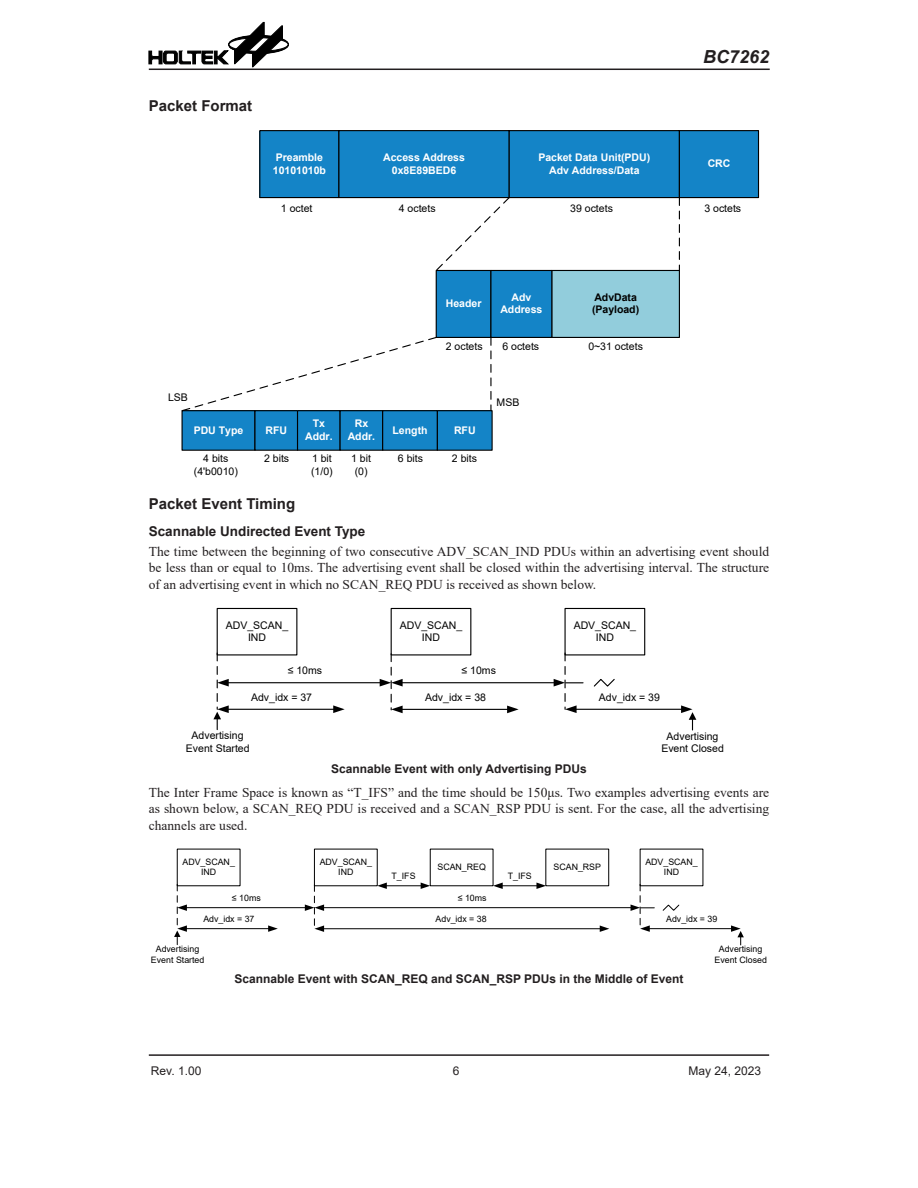
<style>
.page{position:relative;width:918px;height:1188px;background:#fff}
.page>*{position:absolute;margin:0;border:0;box-sizing:border-box;transform-origin:0 0}
.t1{font:italic 700 18px "Arial";color:#231f20}
._02_中标{font:700 15px "Arial";color:#231f20}
._06_內文{font:13.5px/16.2px "Times New Roman";color:#231f20;text-align:justify}
._03_小标{font:700 13.5px "Arial";color:#231f20}
._16_图_表名称_无内缩{font:700 12px "Arial";color:#231f20}
.t2{font:12px "Arial";color:#231f20}
.t3{font:10.5px/12.6px "Arial";color:#000;text-align:center}
.t4{font:700 10.5px/12.6px "Arial";color:#fff;text-align:center}
.t5{font:700 10.5px/12.6px "Arial";color:#000}
.t6{font:8.85px/10.5px "Arial";color:#000;text-align:center}
</style>
<div class="page">
<hr style="left:149px;top:69px;width:621px;height:1px;background:#231f20">
<hr style="left:149px;top:1054px;width:620px;height:2px;background:#231f20">
<svg style="left:149px;top:22px;width:140px;height:46px"></svg>
<div style="left:260px;top:131px;width:79px;height:67px;background:#1484c7"></div>
<div style="left:259px;top:130px;width:80px;height:68px;border:1px solid #000"></div>
<div style="left:339px;top:131px;width:170px;height:67px;background:#1484c7"></div>
<div style="left:338px;top:130px;width:172px;height:68px;border:1px solid #000"></div>
<div style="left:509px;top:131px;width:170px;height:67px;background:#1484c7"></div>
<div style="left:509px;top:130px;width:171px;height:68px;border:1px solid #000"></div>
<div style="left:679px;top:131px;width:80px;height:67px;background:#1484c7"></div>
<div style="left:679px;top:130px;width:80px;height:68px;border:1px solid #000"></div>
<div style="left:436px;top:270px;width:55px;height:67px;background:#1484c7"></div>
<div style="left:436px;top:270px;width:56px;height:68px;border:1px solid #000"></div>
<div style="left:552px;top:270px;width:127px;height:67px;background:#92cddc"></div>
<div style="left:551px;top:270px;width:129px;height:68px;border:1px solid #000"></div>
<svg style="left:435px;top:196px;width:76px;height:76px"></svg>
<svg style="left:679px;top:198px;width:1px;height:72px"></svg>
<div style="left:491px;top:270px;width:61px;height:67px;background:#1484c7"></div>
<div style="left:490px;top:270px;width:62px;height:68px;border:1px solid #000"></div>
<div style="left:182px;top:411px;width:73px;height:39px;background:#1484c7"></div>
<div style="left:182px;top:410px;width:74px;height:41px;border:1px solid #000"></div>
<div style="left:255px;top:411px;width:43px;height:39px;background:#1484c7"></div>
<div style="left:254px;top:410px;width:44px;height:41px;border:1px solid #000"></div>
<div style="left:298px;top:411px;width:42px;height:39px;background:#1484c7"></div>
<div style="left:297px;top:410px;width:44px;height:41px;border:1px solid #000"></div>
<div style="left:340px;top:411px;width:43px;height:39px;background:#1484c7"></div>
<div style="left:340px;top:410px;width:43px;height:41px;border:1px solid #000"></div>
<div style="left:383px;top:411px;width:54px;height:39px;background:#1484c7"></div>
<div style="left:382px;top:410px;width:56px;height:41px;border:1px solid #000"></div>
<div style="left:437px;top:411px;width:55px;height:39px;background:#1484c7"></div>
<div style="left:437px;top:410px;width:56px;height:41px;border:1px solid #000"></div>
<svg style="left:181px;top:336px;width:257px;height:76px"></svg>
<svg style="left:490px;top:337px;width:2px;height:73px"></svg>
<div style="left:217px;top:608px;width:80px;height:47px;border:1px solid #000"></div>
<div style="left:391px;top:608px;width:80px;height:47px;border:1px solid #000"></div>
<div style="left:565px;top:608px;width:80px;height:47px;border:1px solid #000"></div>
<hr style="left:228px;top:682px;width:153px;height:1px;background:#000">
<svg style="left:593px;top:679px;width:22px;height:8px"></svg>
<hr style="left:402px;top:682px;width:153px;height:1px;background:#000">
<hr style="left:228px;top:709px;width:106px;height:1px;background:#000">
<svg style="left:213px;top:653px;width:16px;height:77px"></svg>
<svg style="left:333px;top:705px;width:12px;height:8px"></svg>
<hr style="left:402px;top:709px;width:106px;height:1px;background:#000">
<svg style="left:380px;top:654px;width:23px;height:59px"></svg>
<svg style="left:507px;top:706px;width:12px;height:7px"></svg>
<hr style="left:576px;top:709px;width:106px;height:1px;background:#000">
<svg style="left:554px;top:653px;width:29px;height:60px"></svg>
<svg style="left:681px;top:705px;width:15px;height:25px"></svg>
<hr style="left:186px;top:907px;width:120px;height:1px;background:#000">
<svg style="left:662px;top:904px;width:18px;height:7px"></svg>
<hr style="left:323px;top:907px;width:308px;height:1px;background:#000">
<hr style="left:186px;top:928px;width:83px;height:1px;background:#000">
<svg style="left:174px;top:884px;width:13px;height:61px"></svg>
<svg style="left:268px;top:925px;width:10px;height:7px"></svg>
<hr style="left:323px;top:928px;width:277px;height:1px;background:#000">
<svg style="left:305px;top:885px;width:19px;height:47px"></svg>
<svg style="left:600px;top:925px;width:9px;height:7px"></svg>
<hr style="left:649px;top:928px;width:83px;height:1px;background:#000">
<svg style="left:631px;top:884px;width:23px;height:48px"></svg>
<svg style="left:731px;top:925px;width:13px;height:20px"></svg>
<hr style="left:386px;top:885px;width:35px;height:1px;background:#000">
<svg style="left:377px;top:883px;width:10px;height:6px"></svg>
<svg style="left:421px;top:883px;width:9px;height:6px"></svg>
<hr style="left:502px;top:885px;width:35px;height:1px;background:#000">
<svg style="left:493px;top:883px;width:10px;height:6px"></svg>
<svg style="left:536px;top:883px;width:10px;height:6px"></svg>
<p class="_02_中标" style="left:149px;top:95px;width:105px">Packet Format</p>
<h1 class="t1" style="left:703px;top:45px;width:68px">BC7262</h1>
<p class="t4" style="left:273px;top:151px;width:55px;text-align:left">Preamble<br>10101010b</p>
<p class="t4" style="left:383px;top:151px;width:83px">Access Address<br>0x8E89BED6</p>
<p class="t4" style="left:538px;top:151px;width:113px">Packet Data Unit(PDU)<br>Adv Address/Data</p>
<p class="t4" style="left:708px;top:157px;width:24px">CRC</p>
<p class="t3" style="left:281px;top:202px;width:33px">1 octet</p>
<p class="t3" style="left:399px;top:202px;width:38px">4 octets</p>
<p class="t3" style="left:570px;top:202px;width:44px">39 octets</p>
<p class="t3" style="left:704px;top:202px;width:38px">3 octets</p>
<p class="t3" style="left:168px;top:391px;width:21px">LSB</p>
<p class="t4" style="left:446px;top:297px;width:37px">Header</p>
<p class="t5" style="left:592px;top:291px;width:49px">AdvData (Payload)</p>
<p class="t4" style="left:500px;top:291px;width:44px">Adv<br>Address</p>
<p class="t3" style="left:446px;top:340px;width:38px">2 octets</p>
<p class="t3" style="left:502px;top:340px;width:38px">6 octets</p>
<p class="t3" style="left:588px;top:340px;width:56px">0~31 octets</p>
<p class="t3" style="left:497px;top:396px;width:24px">MSB</p>
<p class="t4" style="left:194px;top:424px;width:51px">PDU Type</p>
<p class="t4" style="left:265px;top:424px;width:23px">RFU</p>
<p class="t4" style="left:305px;top:417px;width:29px">Tx<br>Addr.</p>
<p class="t4" style="left:348px;top:417px;width:29px">Rx<br>Addr.</p>
<p class="t4" style="left:393px;top:424px;width:37px">Length</p>
<p class="t4" style="left:454px;top:424px;width:23px">RFU</p>
<p class="t3" style="left:194px;top:452px;width:46px">4 bits (4'b0010)</p>
<p class="t3" style="left:264px;top:452px;width:27px">2 bits</p>
<p class="t3" style="left:311px;top:452px;width:23px;text-align:left">1 bit (1/0)</p>
<p class="t3" style="left:351px;top:452px;width:21px">1 bit (0)</p>
<p class="t3" style="left:398px;top:452px;width:27px">6 bits</p>
<p class="t3" style="left:452px;top:452px;width:27px">2 bits</p>
<p class="_02_中标" style="left:149px;top:493px;width:148px">Packet Event Timing</p>
<p class="_03_小标" style="left:149px;top:522px;width:218px">Scannable Undirected Event Type</p>
<p class="_06_內文" style="left:149px;top:543px;width:622px">The time between the beginning of two consecutive ADV_SCAN_IND PDUs within an advertising event should be less than or equal to 10ms. The advertising event shall be closed within the advertising interval. The structure of an advertising event in which no SCAN_REQ PDU is received as shown below.</p>
<p class="t3" style="left:226px;top:618px;width:64px">ADV_SCAN_<br>IND</p>
<p class="t3" style="left:400px;top:618px;width:64px">ADV_SCAN_<br>IND</p>
<p class="t3" style="left:574px;top:618px;width:64px">ADV_SCAN_<br>IND</p>
<p class="t3" style="left:288px;top:664px;width:36px">≤ 10ms</p>
<p class="t3" style="left:462px;top:664px;width:36px">≤ 10ms</p>
<p class="t3" style="left:251px;top:690px;width:62px">Adv_idx = 37</p>
<p class="t3" style="left:425px;top:691px;width:62px">Adv_idx = 38</p>
<p class="t3" style="left:599px;top:690px;width:62px">Adv_idx = 39</p>
<p class="t3" style="left:186px;top:729px;width:65px">Advertising<br>Event Started</p>
<p class="t3" style="left:661px;top:730px;width:64px">Advertising<br>Event Closed</p>
<p class="_16_图_表名称_无内缩" style="left:331px;top:760px;width:257px">Scannable Event with only Advertising PDUs</p>
<p class="_06_內文" style="left:149px;top:784px;width:622px">The Inter Frame Space is known as “T_IFS” and the time should be 150μs. Two examples advertising events are as shown below, a SCAN_REQ PDU is received and a SCAN_RSP PDU is sent. For the case, all the advertising channels are used.</p>
<p class="t6" style="left:183px;top:856px;width:54px">ADV_SCAN_<br>IND</p>
<p class="t6" style="left:320px;top:856px;width:54px">ADV_SCAN_<br>IND</p>
<p class="t6" style="left:645px;top:856px;width:54px">ADV_SCAN_<br>IND</p>
<p class="t6" style="left:437px;top:862px;width:50px">SCAN_REQ</p>
<p class="t6" style="left:554px;top:862px;width:49px">SCAN_RSP</p>
<p class="t6" style="left:392px;top:871px;width:26px">T_IFS</p>
<p class="t6" style="left:508px;top:871px;width:26px">T_IFS</p>
<p class="t6" style="left:232px;top:893px;width:30px">≤ 10ms</p>
<p class="t6" style="left:458px;top:893px;width:30px">≤ 10ms</p>
<p class="t6" style="left:203px;top:913px;width:53px">Adv_idx = 37</p>
<p class="t6" style="left:436px;top:914px;width:53px">Adv_idx = 38</p>
<p class="t6" style="left:666px;top:913px;width:53px">Adv_idx = 39</p>
<p class="t6" style="left:151px;top:944px;width:55px">Advertising<br>Event Started</p>
<p class="t6" style="left:714px;top:944px;width:54px">Advertising<br>Event Closed</p>
<p class="_16_图_表名称_无内缩" style="left:234px;top:970px;width:451px">Scannable Event with SCAN_REQ and SCAN_RSP PDUs in the Middle of Event</p>
<p class="t2" style="left:151px;top:1063px;width:52px">Rev. 1.00</p>
<p class="t2" style="left:453px;top:1063px;width:8px">6</p>
<p class="t2" style="left:689px;top:1063px;width:74px">May 24, 2023</p>
</div>
